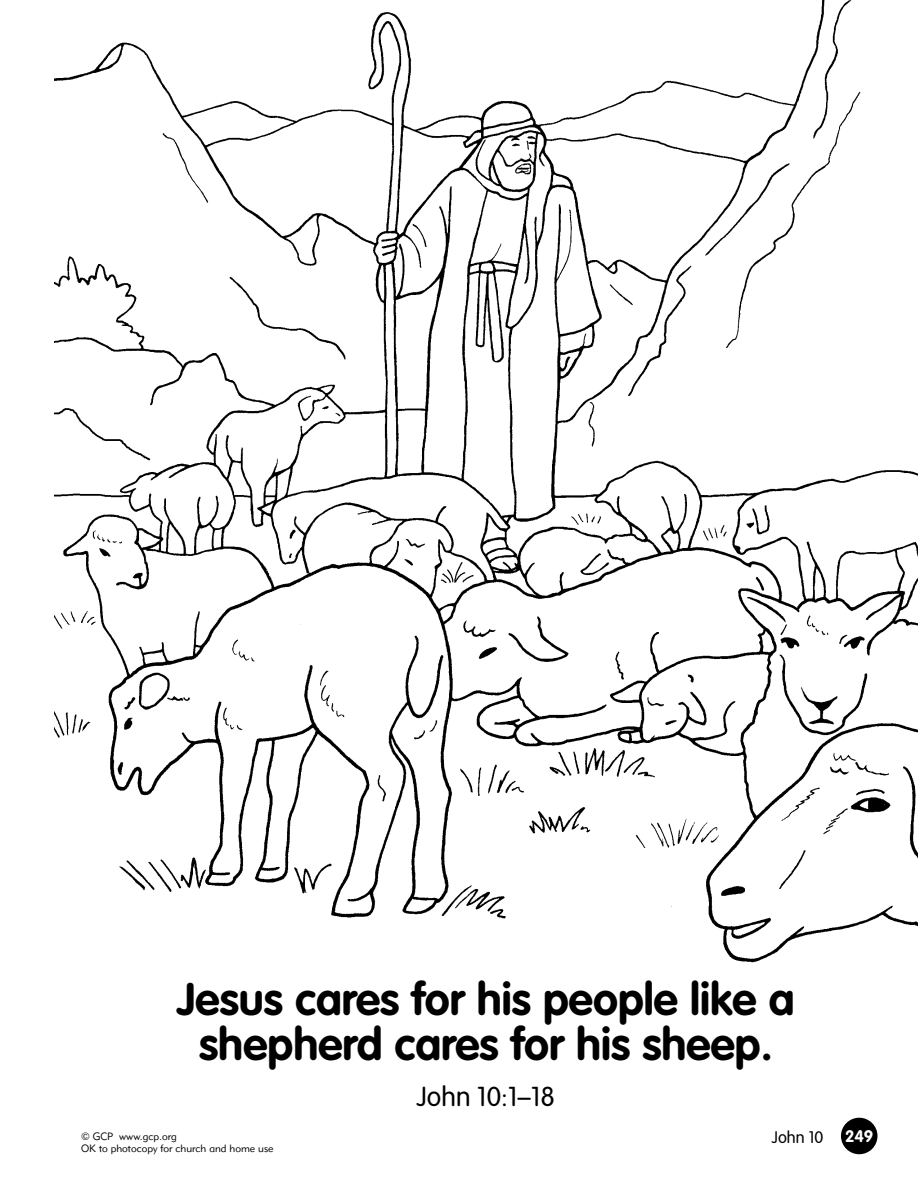
<style>
.page{position:relative;width:918px;height:1188px;background:#fff}
.page>*{position:absolute;margin:0;border:0;box-sizing:border-box;transform-origin:0 0}
.t1{font:700 45px/45px "VAG Rounded";color:#000;text-align:center}
.t2{font:300 27px "VAG Rounded";color:#000}
.t3{font:300 16.5px "VAG Rounded";color:#000}
.t4{font:700 16.5px "VAG Rounded";color:#fff}
.t5{font:10.5px "Geometric 415 BT Lite A";color:#000}
</style>
<div class="page">
<div style="left:841px;top:1118px;width:36px;height:36px;background:#000;border-radius:50%"></div>
<img style="left:54px;top:0;width:864px;height:963px">
<p class="t1" style="left:177px;top:978px;width:619px">Jesus cares for his people like a shepherd cares for his sheep.</p>
<p class="t2" style="left:417px;top:1081px;width:140px">John 10:1–18</p>
<p class="t5" style="left:81px;top:1130px;width:98px">© GCP www.gcp.org</p>
<p class="t4" style="left:845px;top:1126px;width:30px">249</p>
<p class="t5" style="left:81px;top:1142px;width:194px">OK to photocopy for church and home use</p>
<p class="t3" style="left:772px;top:1128px;width:53px">John 10</p>
</div>
